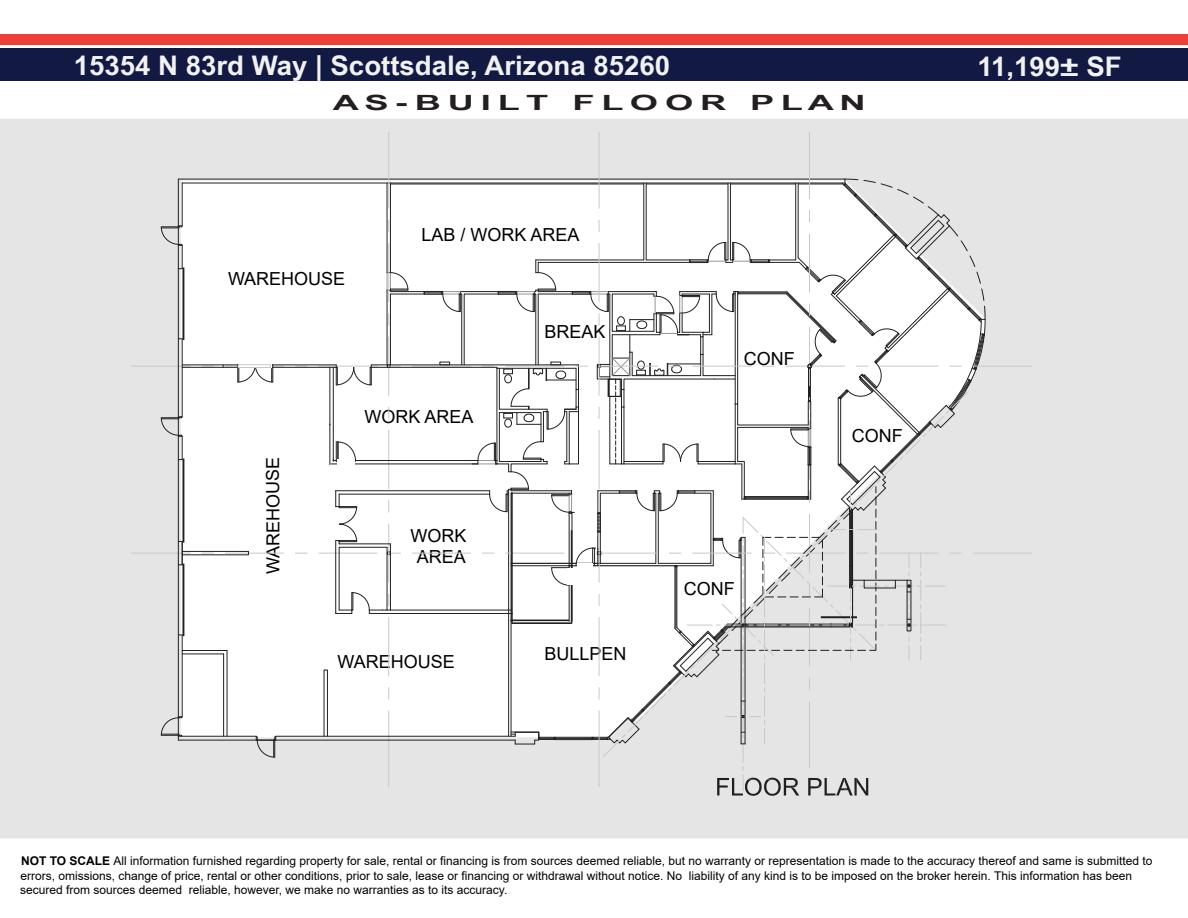
<style>
.page{position:relative;width:1188px;height:918px;background:#fff}
.page>*{position:absolute;margin:0;border:0;box-sizing:border-box;transform-origin:0 0}
.t1{font:700 27px "Arial Narrow";color:#f1f1f2;scale:1.25 1}
.t2{font:700 21px "Arial Narrow";color:#231f20;scale:2.11 1}
.t3{font:18px/21px "Arial";color:#000;text-align:center}
.t4{font:12px/14.4px "Arial";color:#000100}
.s1{font-weight:700}
</style>
<div class="page">
<div style="left:0;top:48px;width:1188px;height:33px;background:#121943"></div>
<div style="left:0;top:34px;width:1188px;height:11px;background:#ee4036"></div>
<div style="left:0;top:119px;width:1188px;height:719px;background:#e5e5e5"></div>
<hr style="left:132px;top:553px;width:58px;height:1px;background:#c7c9ca">
<hr style="left:973px;top:553px;width:59px;height:1px;background:#c7c9ca">
<hr style="left:388px;top:132px;width:1px;height:76px;background:#c7c9ca">
<hr style="left:973px;top:366px;width:59px;height:1px;background:#c7c9ca">
<hr style="left:132px;top:366px;width:58px;height:1px;background:#c7c9ca">
<hr style="left:599px;top:132px;width:1px;height:76px;background:#c7c9ca">
<hr style="left:809px;top:132px;width:1px;height:67px;background:#c7c9ca">
<svg style="left:161px;top:178px;width:825px;height:619px"></svg>
<div style="left:338px;top:460px;width:17px;height:5px;background:#fff"></div>
<div style="left:238px;top:364px;width:33px;height:4px;border:1px solid #c7c9ca"></div>
<hr style="left:356px;top:460px;width:31px;height:1px;background:#221f20">
<h1 class="t1" style="left:74px;top:45px;width:479px">15354 N 83rd Way | Scottsdale, Arizona 85260</h1>
<h1 class="t1" style="left:977px;top:46px;width:117px">11,199± SF</h1>
<h2 class="t2" style="left:333px;top:87px;width:254px">A S - B U I L T F L O O R P L A N</h2>
<h3 class="t3" style="left:228px;top:268px;width:119px">WAREHOUSE</h3>
<h3 class="t3" style="left:422px;top:224px;width:160px">LAB / WORK AREA</h3>
<h3 class="t3" style="left:544px;top:321px;width:63px">BREAK</h3>
<h3 class="t3" style="left:262px;top:574px;width:119px;rotate:-90deg">WAREHOUSE</h3>
<h3 class="t3" style="left:364px;top:406px;width:111px">WORK AREA</h3>
<h3 class="t3" style="left:411px;top:525px;width:57px">WORK<br>AREA</h3>
<h3 class="t3" style="left:337px;top:651px;width:119px">WAREHOUSE</h3>
<h3 class="t3" style="left:544px;top:643px;width:84px">BULLPEN</h3>
<h3 class="t3" style="left:744px;top:348px;width:52px">CONF</h3>
<h3 class="t3" style="left:684px;top:578px;width:52px">CONF</h3>
<h3 class="t3" style="left:852px;top:425px;width:52px">CONF</h3>
<p class="t4" style="left:20px;top:854px;width:1134px"><span class="s1">NOT TO SCALE</span> All information furnished regarding property for sale, rental or financing is from sources deemed reliable, but no warranty or representation is made to the accuracy thereof and same is submitted to errors, omissions, change of price, rental or other conditions, prior to sale, lease or financing or withdrawal without notice. No liability of any kind is to be imposed on the broker herein. This information has been secured from sources deemed reliable, however, we make no warranties as to its accuracy.</p>
</div>
